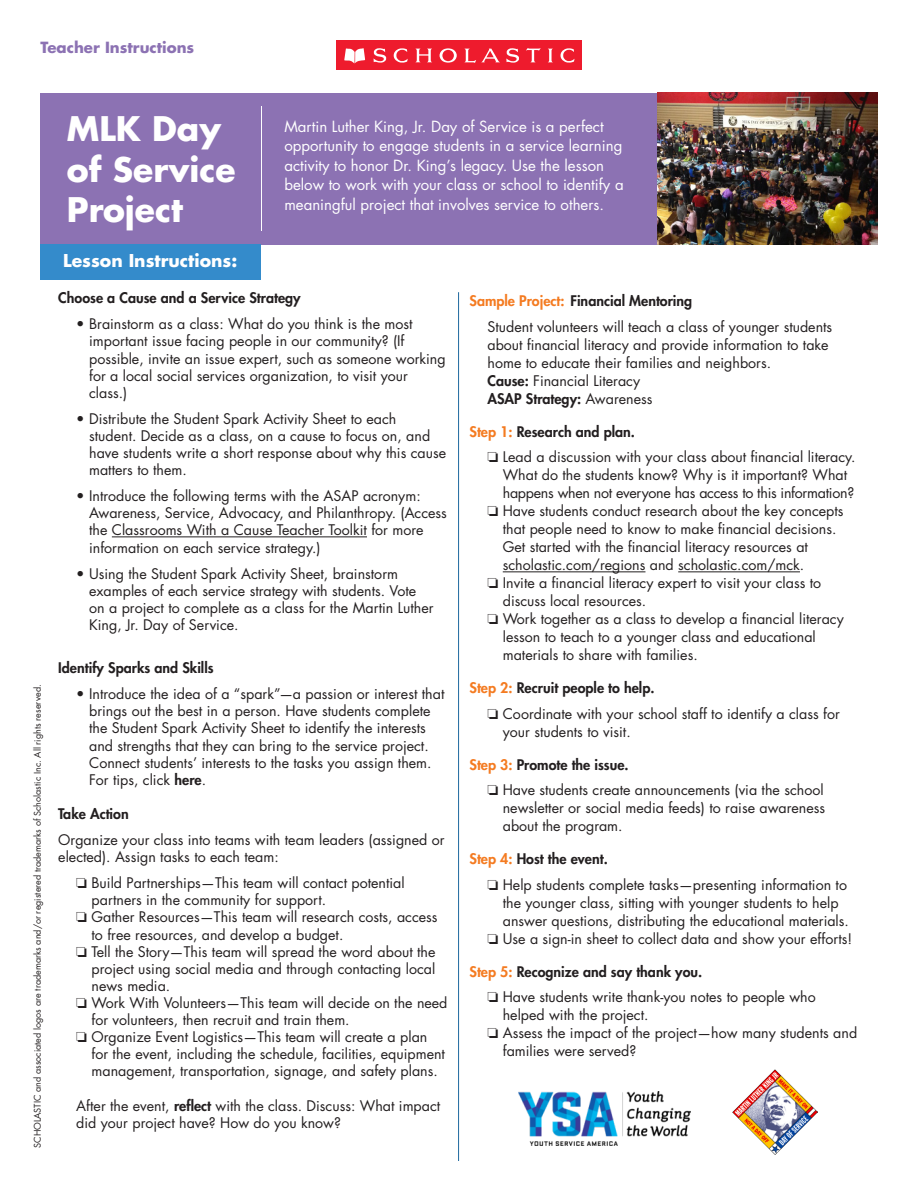
<style>
.page{position:relative;width:918px;height:1188px;background:#fff}
.page>*{position:absolute;margin:0;border:0;box-sizing:border-box;transform-origin:0 0}
.t1{font:700 33px/40.5px "Futura Std";color:#fff}
.t2{font:700 17.25px "Futura Std";color:#fff}
.t3{font:15px/19.5px "Futura Std";color:#fff}
.t4{font:700 15px "Futura Std";color:#8c72b3}
.t5{font:14.25px/17.1px "Futura Std";color:#231f20}
.t6{font:800 14.25px "Futura Std";color:#231f20}
.t7{font:9px "Futura Std";color:#231f20}
.s1{font-weight:800}
.s2{color:#f47b21}
.s3{font-weight:400}
</style>
<div class="page">
<div style="left:336px;top:40px;width:246px;height:30px;background:#ee1b2d"></div>
<svg style="left:344px;top:48px;width:21px;height:15px"></svg>
<svg style="left:374px;top:48px;width:12px;height:15px"></svg>
<svg style="left:393px;top:48px;width:15px;height:15px"></svg>
<svg style="left:416px;top:49px;width:16px;height:13px"></svg>
<svg style="left:506px;top:48px;width:13px;height:15px"></svg>
<svg style="left:526px;top:48px;width:15px;height:14px"></svg>
<svg style="left:548px;top:49px;width:5px;height:13px"></svg>
<svg style="left:560px;top:48px;width:15px;height:15px"></svg>
<svg style="left:440px;top:48px;width:17px;height:15px"></svg>
<svg style="left:464px;top:49px;width:36px;height:14px"></svg>
<div style="left:40px;top:93px;width:838px;height:152px;background:#8c72b3"></div>
<hr style="left:261px;top:106px;width:1px;height:125px;background:#fff">
<hr style="left:503px;top:571px;width:142px;height:1px;background:#231f20">
<hr style="left:678px;top:571px;width:122px;height:1px;background:#231f20">
<hr style="left:458px;top:292px;width:1px;height:869px;background:#2970a3">
<div style="left:40px;top:245px;width:221px;height:35px;background:#348bcb"></div>
<hr style="left:112px;top:537px;width:255px;height:1px;background:#231f20">
<img style="left:518px;top:1092px;width:172px;height:53px">
<img style="left:733px;top:1069px;width:85px;height:85px">
<img style="left:657px;top:93px;width:221px;height:152px">
<p class="t4" style="left:40px;top:37px;width:155px">Teacher Instructions</p>
<p class="t7" style="left:32px;top:1148px;width:465px;rotate:-90deg">SCHOLASTIC and associated logos are trademarks and/or registered trademarks of Scholastic Inc. All rights reserved.</p>
<p class="t1" style="left:67px;top:108px;width:170px">MLK Day of Service<br>Project</p>
<p class="t3" style="left:284px;top:117px;width:341px">Martin Luther King, Jr. Day of Service is a perfect opportunity to engage students in a service learning activity to honor Dr. King’s legacy. Use the lesson below to work with your class or school to identify a meaningful project that involves service to others.</p>
<p class="t2" style="left:63px;top:249px;width:176px">Lesson Instructions:</p>
<p class="t6" style="left:58px;top:289px;width:244px">Choose a Cause and a Service Strategy</p>
<p class="t5" style="left:89px;top:316px;width:358px;text-indent:-13px">• Brainstorm as a class: What do you think is the most important issue facing people in our community? (If possible, invite an issue expert, such as someone working for a local social services organization, to visit your class.)</p>
<p class="t5" style="left:89px;top:410px;width:359px;text-indent:-13px">• Distribute the Student Spark Activity Sheet to each student. Decide as a class, on a cause to focus on, and have students write a short response about why this cause matters to them.</p>
<p class="t5" style="left:89px;top:488px;width:359px;text-indent:-13px">• Introduce the following terms with the ASAP acronym:<br>Awareness, Service, Advocacy, and Philanthropy. (Access the Classrooms With a Cause Teacher Toolkit for more information on each service strategy.)</p>
<p class="t5" style="left:89px;top:565px;width:346px;text-indent:-13px">• Using the Student Spark Activity Sheet, brainstorm examples of each service strategy with students. Vote on a project to complete as a class for the Martin Luther King, Jr. Day of Service.</p>
<p class="t6" style="left:58px;top:659px;width:157px">Identify Sparks and Skills</p>
<p class="t5" style="left:89px;top:686px;width:357px;text-indent:-13px">• Introduce the idea of a “spark”—a passion or interest that brings out the best in a person. Have students complete the Student Spark Activity Sheet to identify the interests and strengths that they can bring to the service project.<br>Connect students’ interests to the tasks you assign them.<br>For tips, click <span class="s1">here</span>.</p>
<p class="t6" style="left:58px;top:805px;width:72px">Take Action</p>
<p class="t5" style="left:58px;top:831px;width:388px">Organize your class into teams with team leaders (assigned or elected). Assign tasks to each team:</p>
<p class="t5" style="left:92px;top:875px;width:315px;text-indent:-15px">❏ Build Partnerships—This team will contact potential partners in the community for support.</p>
<p class="t5" style="left:92px;top:909px;width:348px;text-indent:-15px">❏ Gather Resources—This team will research costs, access to free resources, and develop a budget.</p>
<p class="t5" style="left:92px;top:943px;width:345px;text-align:justify;text-indent:-15px">❏ Tell the Story—This team will spread the word about the project using social media and through contacting local news media.</p>
<p class="t5" style="left:92px;top:994px;width:357px;text-indent:-15px">❏ Work With Volunteers—This team will decide on the need for volunteers, then recruit and train them.</p>
<p class="t5" style="left:92px;top:1029px;width:355px;text-indent:-15px">❏ Organize Event Logistics—This team will create a plan for the event, including the schedule, facilities, equipment management, transportation, signage, and safety plans.</p>
<p class="t5" style="left:76px;top:1097px;width:365px">After the event, <span class="s1">reflect</span> with the class. Discuss: What impact did your project have? How do you know?</p>
<p class="t6" style="left:470px;top:292px;width:224px"><span class="s2">Sample Project:</span> Financial Mentoring</p>
<p class="t5" style="left:488px;top:318px;width:346px;line-height:18px">Student volunteers will teach a class of younger students about financial literacy and provide information to take home to educate their families and neighbors.</p>
<p class="t5" style="left:488px;top:372px;width:154px"><span class="s1">Cause:</span> Financial Literacy</p>
<p class="t6" style="left:488px;top:390px;width:166px">ASAP Strategy: <span class="s3">Awareness</span></p>
<p class="t6" style="left:470px;top:423px;width:167px"><span class="s2">Step 1:</span> Research and plan.</p>
<p class="t5" style="left:503px;top:448px;width:354px;line-height:18px;text-indent:-15px">❏ Lead a discussion with your class about financial literacy.<br>What do the students know? Why is it important? What happens when not everyone has access to this information?</p>
<p class="t5" style="left:503px;top:502px;width:342px;line-height:18px;text-indent:-15px">❏ Have students conduct research about the key concepts that people need to know to make financial decisions.<br>Get started with the financial literacy resources at scholastic.com/regions and scholastic.com/mck.</p>
<p class="t5" style="left:503px;top:574px;width:320px;line-height:18px;text-indent:-15px">❏ Invite a financial literacy expert to visit your class to discuss local resources.</p>
<p class="t5" style="left:503px;top:610px;width:343px;line-height:18px;text-indent:-15px">❏ Work together as a class to develop a financial literacy lesson to teach to a younger class and educational materials to share with families.</p>
<p class="t6" style="left:470px;top:679px;width:186px"><span class="s2">Step 2:</span> Recruit people to help.</p>
<p class="t5" style="left:503px;top:705px;width:339px;line-height:18px;text-indent:-15px">❏ Coordinate with your school staff to identify a class for your students to visit.</p>
<p class="t6" style="left:470px;top:756px;width:161px"><span class="s2">Step 3:</span> Promote the issue.</p>
<p class="t5" style="left:503px;top:781px;width:324px;line-height:18px;text-align:justify;text-indent:-15px">❏ Have students create announcements (via the school newsletter or social media feeds) to raise awareness about the program.</p>
<p class="t6" style="left:470px;top:850px;width:140px"><span class="s2">Step 4:</span> Host the event.</p>
<p class="t5" style="left:503px;top:876px;width:348px;line-height:18px;text-indent:-15px">❏ Help students complete tasks—presenting information to the younger class, sitting with younger students to help answer questions, distributing the educational materials.</p>
<p class="t5" style="left:488px;top:930px;width:366px">❏ Use a sign-in sheet to collect data and show your efforts!</p>
<p class="t6" style="left:470px;top:963px;width:234px"><span class="s2">Step 5:</span> Recognize and say thank you.</p>
<p class="t5" style="left:503px;top:988px;width:314px;line-height:18px;text-indent:-15px">❏ Have students write thank-you notes to people who helped with the project.</p>
<p class="t5" style="left:503px;top:1024px;width:356px;line-height:18px;text-indent:-15px">❏ Assess the impact of the project—how many students and families were served?</p>
</div>
